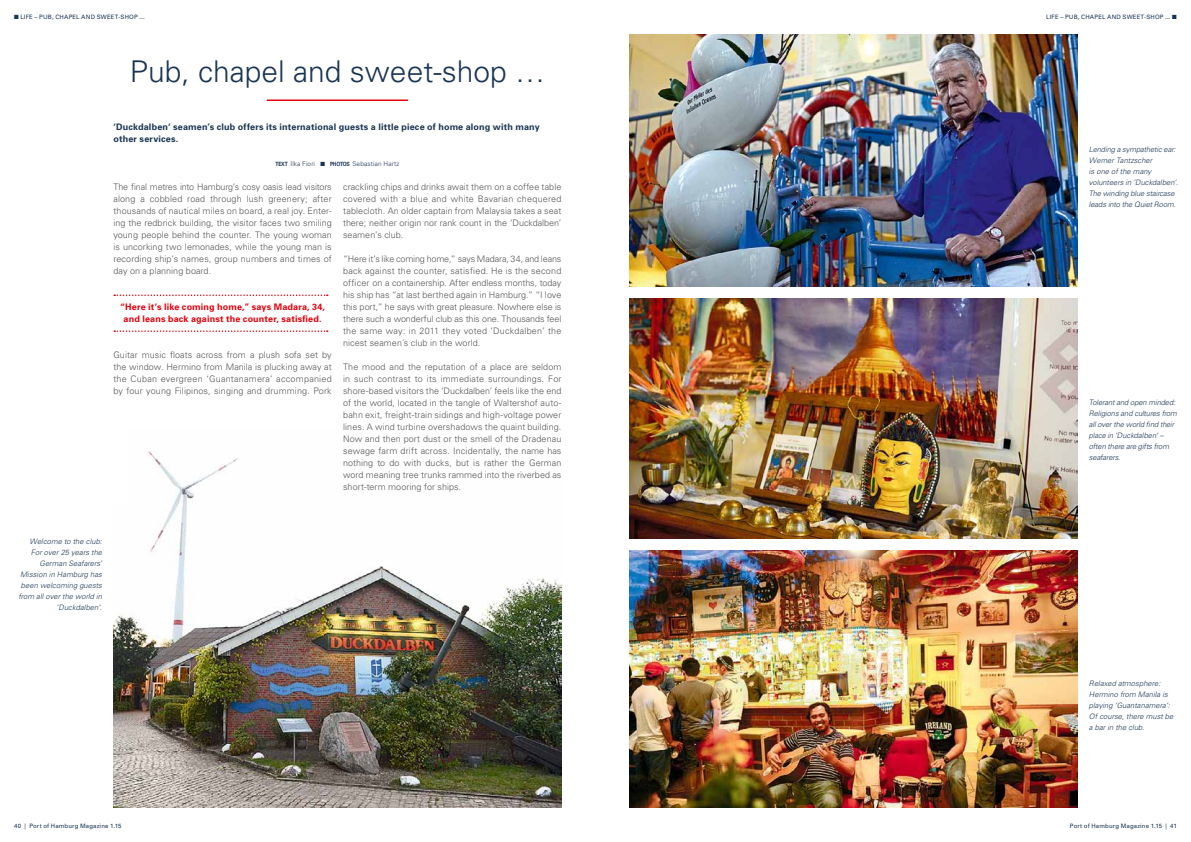
<style>
.page{position:relative;width:1191px;height:842px;background:#fff}
.page>*{position:absolute;margin:0;border:0;box-sizing:border-box;transform-origin:0 0}
.t1{font:300 30px "Univers";color:#1a3553}
.t2{font:300 9px/12px "Univers";letter-spacing:.005em;color:#565655;text-align:justify}
.t3{font:700 9px/12px "Univers";letter-spacing:.02em;color:#1a3553}
.t4{font:700 9px/12px "Univers";letter-spacing:.015em;color:#e3000b;text-align:center}
.t5{font:italic 300 7.5px/11px "Univers";letter-spacing:-.005em;color:#1a3553}
.t6{font:300 6.5px "Univers";letter-spacing:.02em;color:#1a3553}
.t7{font:6px "Univers";letter-spacing:.025em;color:#1a3553}
.s1{font-weight:700;font-size:5.8px}
</style>
<div class="page">
<img style="left:113px;top:451px;width:448px;height:357px">
<div style="left:75px;top:410px;width:51px;height:94px;background:#fff"></div>
<svg style="left:114px;top:294px;width:214px;height:2px"></svg>
<svg style="left:114px;top:330px;width:214px;height:2px"></svg>
<hr style="left:267px;top:100px;width:140px;height:1px;background:#e3000b">
<img style="left:629px;top:34px;width:448px;height:252px">
<img style="left:629px;top:298px;width:448px;height:240px">
<img style="left:629px;top:550px;width:448px;height:258px">
<p class="t7" style="left:14px;top:13px;width:14px">■ LIFE</p>
<p class="t7" style="left:35px;top:13px;width:26px">– PUB, CHAPEL</p>
<p class="t7" style="left:81px;top:13px;width:21px">AN D SWEET</p>
<p class="t7" style="left:118px;top:13px;width:28px">-SHOP ...</p>
<p class="t7" style="left:1046px;top:13px;width:8px">LIFE</p>
<p class="t7" style="left:1060px;top:13px;width:26px">– PUB, CHAPEL</p>
<p class="t7" style="left:1107px;top:13px;width:21px">AN D SWEET</p>
<p class="t7" style="left:1144px;top:13px;width:34px">-SHOP ... ■</p>
<h1 class="t1" style="left:130px;top:54px;width:417px">Pub, chapel and sweet-shop …</h1>
<p class="t3" style="left:113px;top:121px;width:428px">‘Duckdalben‘ seamen’s club offers its international guests a little piece of home along with many other services.</p>
<p class="t6" style="left:275px;top:160px;width:125px"><span class="s1">Text</span> Ilka Fiori ■ <span class="s1">Photos</span> Sebastian Hartz</p>
<p class="t2" style="left:113px;top:181px;width:220px">The final metres into Hamburg’s cosy oasis lead visitors along a cobbled road through lush greenery; after thousands of nautical miles on board, a real joy. Enter&shy;ing the redbrick building, the visitor faces two smiling young people behind the counter. The young woman is uncorking two lemonades, while the young man is recording ship’s names, group numbers and times of day on a planning board.</p>
<p class="t4" style="left:120px;top:301px;width:206px">“Here it’s like coming home,” says Madara, 34, and leans back against the counter, satisfied.</p>
<p class="t2" style="left:113px;top:349px;width:220px">Guitar music floats across from a plush sofa set by the window. Hermino from Manila is plucking away at the Cuban evergreen ‘Guantanamera’ accompanied by four young Filipinos, singing and drumming. Pork</p>
<p class="t2" style="left:343px;top:181px;width:220px">crackling chips and drinks await them on a coffee table covered with a blue and white Bavarian chequered tablecloth. An older captain from Malaysia takes a seat there; neither origin nor rank count in the ‘Duckdalben’ seamen’s club.</p>
<p class="t2" style="left:343px;top:253px;width:220px">“Here it’s like coming home,” says Madara, 34, and leans back against the counter, satisfied. He is the second officer on a containership. After endless months, today his ship has “at last berthed again in Hamburg.” “I love this port,” he says with great pleasure. Nowhere else is there such a wonderful club as this one. Thousands feel the same way: in 2011 they voted ‘Duckdalben’ the nicest seamen´s club in the world.</p>
<p class="t2" style="left:343px;top:361px;width:220px">The mood and the reputation of a place are seldom in such contrast to its immediate surroundings. For shore-based visitors the ‘Duckdalben’ feels like the end of the world, located in the tangle of Waltershof auto&shy;bahn exit, freight-train sidings and high-voltage power lines. A wind turbine overshadows the quaint building.<br>Now and then port dust or the smell of the Dradenau sewage farm drift across. Incidentally, the name has nothing to do with ducks, but is rather the German word meaning tree trunks rammed into the riverbed as short-term mooring for ships.</p>
<p class="t5" style="left:19px;top:536px;width:85px;text-align:right">Welcome to the club:<br>For over 25 years the<br>German Seafarers’<br>Mission in Hamburg has been welcoming guests from all over the world in ‘Duckdalben’.</p>
<p class="t5" style="left:1089px;top:144px;width:91px">Lending a sympathetic ear:<br>Werner Tantzscher<br>is one of the many volunteers in ‘Duckdalben‘.<br>The winding blue staircase leads into the Quiet Room.</p>
<p class="t5" style="left:1089px;top:397px;width:90px">Tolerant and open minded:<br>Religions and cultures from all over the world find their place in ‘Duckdalben‘ – often there are gifts from seafarers.</p>
<p class="t5" style="left:1089px;top:677px;width:86px">Relaxed atmosphere:<br>Hermino from Manila is playing ‘Guantanamera‘:<br>Of course, there must be a bar in the club.</p>
<p class="t7" style="left:14px;top:822px;width:109px">40 | PORT OF HAMBURG MAGAZINE 1.15</p>
<p class="t7" style="left:1070px;top:822px;width:108px">PORT OF HAMBURG MAGAZINE 1.15 | 41</p>
</div>
